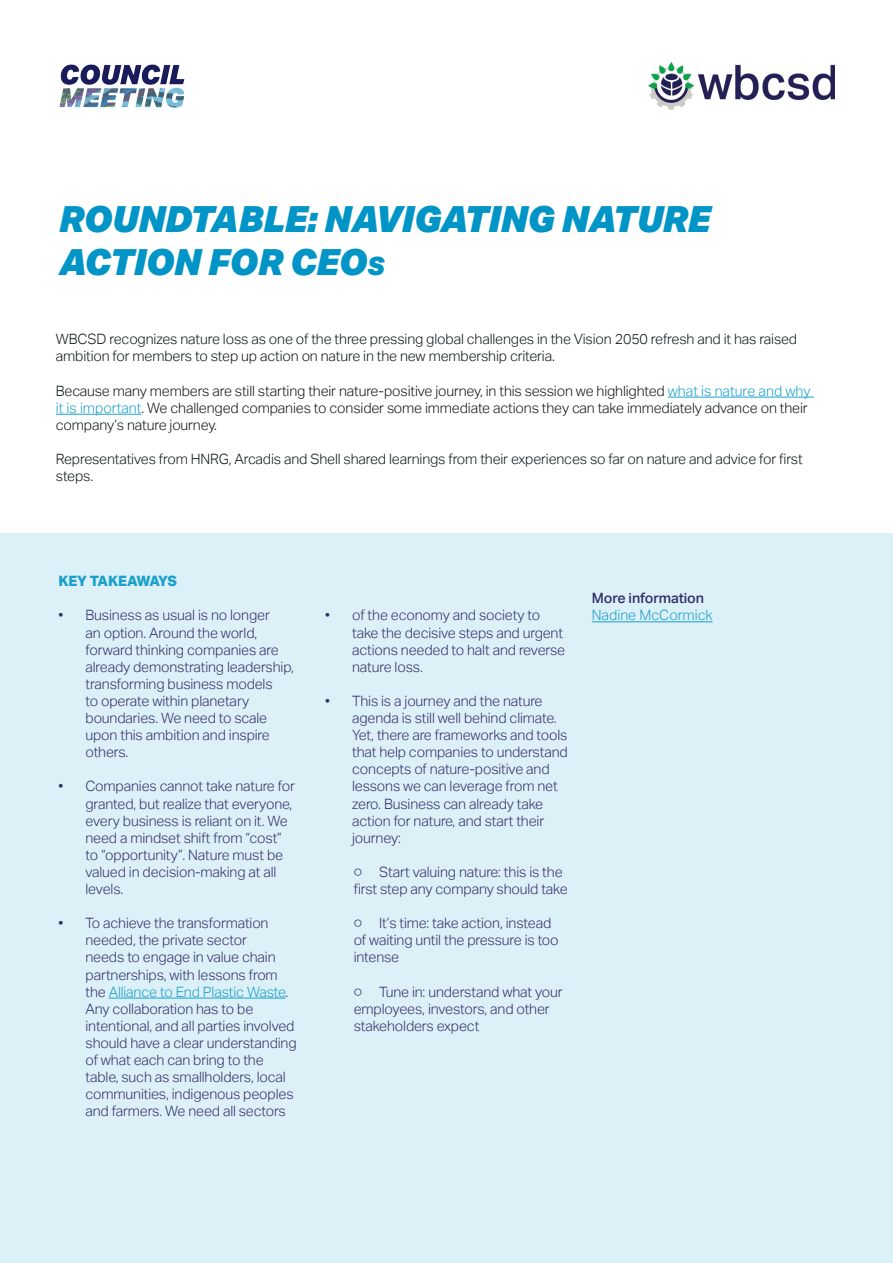
<style>
.page{position:relative;width:893px;height:1263px;background:#fff}
.page>*{position:absolute;margin:0;border:0;box-sizing:border-box;transform-origin:0 0}
.t1{font:italic 900 36px/43.2px "Aktiv Grotesk";letter-spacing:-.01em;color:#0095c6}
.t2{font:300 14.25px/17.1px "Aktiv Grotesk";letter-spacing:-.01em;color:#32316b}
.t3{font:300 14.25px/17.1px "Aktiv Grotesk";letter-spacing:-.01em;color:#10191c}
.t4{font:500 14.25px/17.1px "Aktiv Grotesk";letter-spacing:-.01em;color:#32316b}
.t5{font:800 14.25px "Aktiv Grotesk";letter-spacing:-.025em;color:#1aa0cc}
.s1{font-size:25.2px}
.s2{color:#1aa0cc}
.s3{font-weight:300;color:#1aa0cc}
</style>
<div class="page">
<div style="left:0;top:533px;width:893px;height:730px;background:#dcf0f7"></div>
<hr style="left:668px;top:397px;width:146px;height:1px;background:#1aa0cc">
<hr style="left:56px;top:414px;width:86px;height:1px;background:#1aa0cc">
<hr style="left:109px;top:997px;width:177px;height:1px;background:#1aa0cc">
<hr style="left:592px;top:621px;width:121px;height:1px;background:#1aa0cc">
<img style="left:648px;top:62px;width:186px;height:48px">
<img style="left:59px;top:64px;width:126px;height:44px">
<p class="t1" style="left:58px;top:196px;width:653px">ROUNDTABLE: NAVIGATING NATURE<br>ACTION FOR CEO<span class="s1">s</span></p>
<p class="t3" style="left:56px;top:331px;width:743px">WBCSD recognizes nature loss as one of the three pressing global challenges in the Vision 2050 refresh and it has raised ambition for members to step up action on nature in the new membership criteria.</p>
<p class="t3" style="left:56px;top:382px;width:756px">Because many members are still starting their nature-positive journey, in this session we highlighted <span class="s2">what is nature and why it is important</span>. We challenged companies to consider some immediate actions they can take immediately advance on their company’s nature journey.</p>
<p class="t3" style="left:56px;top:451px;width:748px">Representatives from HNRG, Arcadis and Shell shared learnings from their experiences so far on nature and advice for first steps.</p>
<p class="t5" style="left:58px;top:573px;width:120px">KEY TAKEAWAYS</p>
<p class="t2" style="left:86px;top:607px;width:210px;text-indent:-27px">• Business as usual is no longer<br>an option. Around the world, forward thinking companies are already demonstrating leadership, transforming business models<br>to operate within planetary boundaries. We need to scale upon this ambition and inspire others.</p>
<p class="t2" style="left:86px;top:778px;width:211px;text-indent:-27px">• Companies cannot take nature for granted, but realize that everyone, every business is reliant on it. We need a mindset shift from “cost” to “opportunity”. Nature must be valued in decision-making at all levels.</p>
<p class="t2" style="left:86px;top:915px;width:213px;text-indent:-27px">• To achieve the transformation needed, the private sector<br>needs to engage in value chain partnerships, with lessons from the <span class="s2">Alliance to End Plastic Waste</span>.<br>Any collaboration has to be intentional, and all parties involved should have a clear understanding of what each can bring to the table, such as smallholders, local communities, indigenous peoples and farmers. We need all sectors</p>
<p class="t2" style="left:352px;top:607px;width:214px;text-indent:-27px">• of the economy and society to take the decisive steps and urgent actions needed to halt and reverse nature loss.</p>
<p class="t2" style="left:352px;top:692px;width:217px;text-indent:-27px">• This is a journey and the nature agenda is still well behind climate.<br>Yet, there are frameworks and tools that help companies to understand concepts of nature-positive and lessons we can leverage from net zero. Business can already take action for nature, and start their journey:</p>
<p class="t2" style="left:354px;top:863px;width:216px">○ Start valuing nature: this is the first step any company should take</p>
<p class="t2" style="left:354px;top:915px;width:207px">○ It’s time: take action, instead of waiting until the pressure is too intense</p>
<p class="t2" style="left:354px;top:983px;width:211px">○ Tune in: understand what your employees, investors, and other stakeholders expect</p>
<p class="t4" style="left:592px;top:590px;width:122px">More information<br><span class="s3">Nadine McCormick</span></p>
</div>
